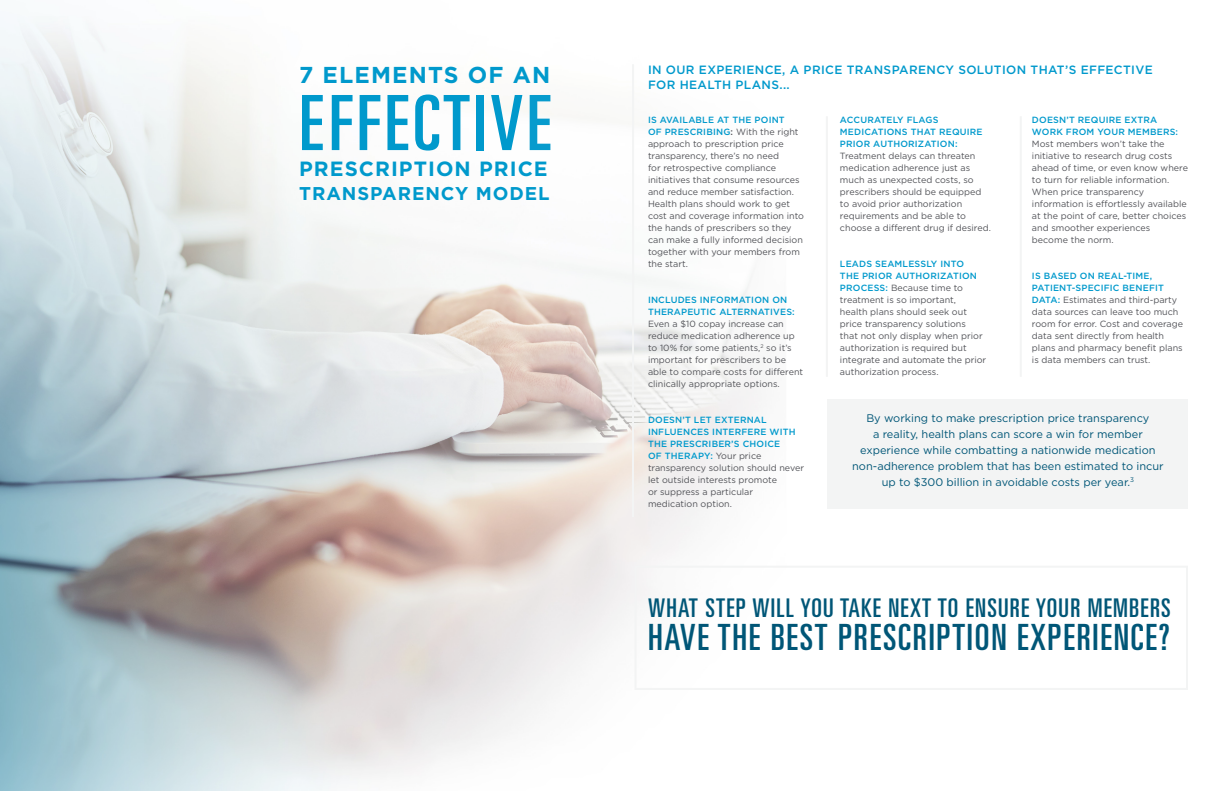
<style>
.page{position:relative;width:1224px;height:792px;background:#fff}
.page>*{position:absolute;margin:0;border:0;box-sizing:border-box;transform-origin:0 0}
.t1{font:ultra-condensed 76.3px "Univers LT Std";letter-spacing:.05em;color:#09c}
.t2{font:ultra-condensed 36.2px "Univers LT Std";letter-spacing:.05em;color:#005677}
.t3{font:ultra-condensed 25.8px "Univers LT Std";letter-spacing:.05em;color:#005677}
.t4{font:700 23px "Gotham";letter-spacing:.05em;color:#09c}
.t5{font:700 20.6px "Gotham";letter-spacing:.05em;color:#09c}
.t6{font:700 18.5px "Gotham";letter-spacing:.05em;color:#09c}
.t7{font:500 12px/15px "Gotham";letter-spacing:.03em;color:#09c}
.t8{font:11px/16px "Gotham";color:#005677;text-align:center}
.t9{font:9px/12px "Gotham";color:#535459}
.t10{font:500 9px/12px "Gotham";letter-spacing:.02em;color:#09c}
.s1{color:#079bcd}
.s2{font-weight:500;color:#09c}
.s3{font-weight:500}
</style>
<div class="page">
<img style="left:0;top:18px;width:760px;height:772px">
<div style="left:828px;top:399px;width:360px;height:110px;background:#f3f4f4"></div>
<hr style="left:826px;top:116px;width:2px;height:261px;background:#f3f4f4">
<hr style="left:1020px;top:116px;width:2px;height:261px;background:#f3f4f4">
<hr style="left:632px;top:64px;width:2px;height:453px;background:#f3f4f4">
<div style="left:635px;top:566px;width:553px;height:124px;border:2px solid #f3f4f4"></div>
<h3 class="t4" style="left:299px;top:59px;width:253px">7 ELEMENTS OF AN</h3>
<h1 class="t1" style="left:299px;top:80px;width:253px">EFFECTIV<span class="s1">E</span></h1>
<h3 class="t5" style="left:299px;top:155px;width:250px">PRESCRIPTION PRICE</h3>
<h3 class="t6" style="left:299px;top:182px;width:252px">TRANSPARENCY MODEL</h3>
<h3 class="t7" style="left:648px;top:62px;width:506px">IN OUR EXPERIENCE, A PRICE TRANSPARENCY SOLUTION THAT’S EFFECTIVE<br>FOR HEALTH PLANS...</h3>
<p class="t9" style="left:648px;top:114px;width:157px"><span class="s2">IS AVAILABLE AT THE POINT<br>OF PRESCRIBING</span><span class="s3">:</span> With the right approach to prescription price transparency, there’s no need<br>for retrospective compliance initiatives that consume resources and reduce member satisfaction.<br>Health plans should work to get cost and coverage information into the hands of prescribers so they can make a fully informed decision together with your members from the start.</p>
<p class="t10" style="left:648px;top:294px;width:148px">INCLUDES INFORMATION ON<br>THERAPEUTIC ALTERNATIVES:</p>
<p class="t9" style="left:648px;top:318px;width:157px">Even a $10 copay increase can reduce medication adherence up to 10% for some patients,<sup>2</sup> so it’s important for prescribers to be able to compare costs for different clinically appropriate options.</p>
<p class="t9" style="left:648px;top:414px;width:157px"><span class="s2">DOESN’T LET EXTERNAL<br>INFLUENCES INTERFERE WITH<br>THE PRESCRIBER’S CHOICE<br>OF THERAPY:</span> Your price transparency solution should never let outside interests promote<br>or suppress a particular medication option.</p>
<p class="t10" style="left:840px;top:114px;width:144px">ACCURATELY FLAGS<br>MEDICATIONS THAT REQUIRE<br>PRIOR AUTHORIZATION:</p>
<p class="t9" style="left:840px;top:150px;width:152px">Treatment delays can threaten medication adherence just as much as unexpected costs, so prescribers should be equipped to avoid prior authorization requirements and be able to choose a different drug if desired.</p>
<p class="t9" style="left:840px;top:258px;width:148px"><span class="s2">LEADS SEAMLESSLY INTO<br>THE PRIOR AUTHORIZATION<br>PROCESS:</span> Because time to treatment is so important,<br>health plans should seek out price transparency solutions<br>that not only display when prior authorization is required but integrate and automate the prior authorization process.</p>
<p class="t10" style="left:1032px;top:114px;width:148px">DOESN’T REQUIRE EXTRA<br>WORK FROM YOUR MEMBERS:</p>
<p class="t9" style="left:1032px;top:138px;width:158px">Most members won’t take the initiative to research drug costs ahead of time, or even know where to turn for reliable information.<br>When price transparency information is effortlessly available at the point of care, better choices and smoother experiences become the norm.</p>
<p class="t9" style="left:1032px;top:270px;width:153px"><span class="s2">IS BASED ON REAL-TIME,<br>PATIENT-SPECIFIC BENEFIT<br>DATA:</span> Estimates and third-party data sources can leave too much room for error. Cost and coverage data sent directly from health plans and pharmacy benefit plans is data members can trust.</p>
<p class="t8" style="left:852px;top:410px;width:313px">By working to make prescription price transparency<br>a reality, health plans can score a win for member experience while combatting a nationwide medication non-adherence problem that has been estimated to incur up to $300 billion in avoidable costs per year.<sup>3</sup></p>
<h3 class="t3" style="left:648px;top:593px;width:524px">WHAT STEP WILL YOU TAKE NEXT TO ENSURE YOUR MEMBERS</h3>
<h2 class="t2" style="left:648px;top:617px;width:524px">HAVE THE BEST PRESCRIPTION EXPERIENCE?</h2>
</div>
